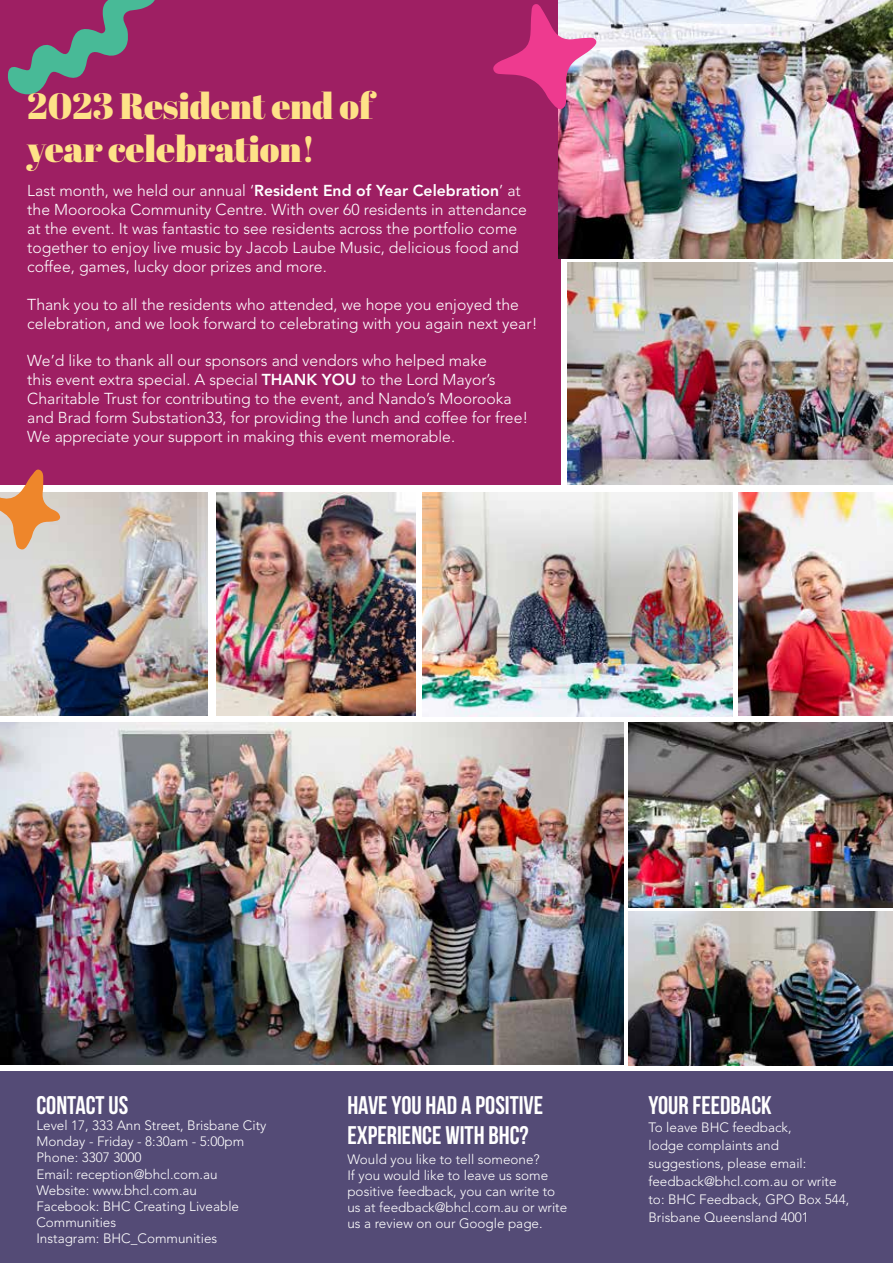
<style>
.page{position:relative;width:893px;height:1263px;background:#fff}
.page>*{position:absolute;margin:0;border:0;box-sizing:border-box;transform-origin:0 0}
.t1{font:900 36.6px/43.3px "Abril Display";color:#fee288}
.t2{font:700 25.5px/30.6px "Bebas Neue";color:#fff}
.t3{font:300 15.75px/18.9px "Avenir LT Pro";color:#fff}
.t4{font:300 13.5px/16.2px "Avenir LT Pro";color:#fff}
.s1{font-weight:800}
</style>
<div class="page">
<div style="left:0;top:0;width:560px;height:484px;background:#9e1f63"></div>
<div style="left:0;top:1071px;width:893px;height:192px;background:#544b76"></div>
<img style="left:0;top:722px;width:624px;height:343px">
<svg style="left:8px;top:0;width:147px;height:95px"></svg>
<img style="left:422px;top:492px;width:311px;height:224px">
<img style="left:217px;top:492px;width:198px;height:224px">
<img style="left:567px;top:262px;width:326px;height:222px">
<img style="left:628px;top:722px;width:265px;height:186px">
<img style="left:628px;top:911px;width:265px;height:154px">
<img style="left:558px;top:0;width:335px;height:258px">
<img style="left:0;top:492px;width:208px;height:224px">
<img style="left:493px;top:3px;width:104px;height:107px">
<svg style="left:0;top:469px;width:60px;height:81px"></svg>
<img style="left:739px;top:492px;width:154px;height:224px">
<h1 class="t1" style="left:27px;top:85px;width:346px">2023 Resident end of year celebration!</h1>
<p class="t3" style="left:27px;top:181px;width:501px">Last month, we held our annual ‘<span class="s1">Resident End of Year Celebration</span>’ at the Moorooka Community Centre. With over 60 residents in attendance at the event. It was fantastic to see residents across the portfolio come together to enjoy live music by Jacob Laube Music, delicious food and coffee, games, lucky door prizes and more.</p>
<p class="t3" style="left:27px;top:295px;width:512px">Thank you to all the residents who attended, we hope you enjoyed the celebration, and we look forward to celebrating with you again next year!</p>
<p class="t3" style="left:27px;top:352px;width:502px">We’d like to thank all our sponsors and vendors who helped make<br>this event extra special. A special <span class="s1">THANK YOU</span> to the Lord Mayor’s Charitable Trust for contributing to the event, and Nando’s Moorooka and Brad form Substation33, for providing the lunch and coffee for free!<br>We appreciate your support in making this event memorable.</p>
<h2 class="t2" style="left:36px;top:1089px;width:93px">CONTACT US</h2>
<p class="t4" style="left:36px;top:1117px;width:231px">Level 17, 333 Ann Street, Brisbane City<br>Monday - Friday - 8:30am - 5:00pm<br>Phone: 3307 3000<br>Email: reception@bhcl.com.au<br>Website: www.bhcl.com.au<br>Facebook: BHC Creating Liveable<br>Communities<br>Instagram: BHC_Communities</p>
<h2 class="t2" style="left:347px;top:1089px;width:197px">HAVE YOU HAD A POSITIVE<br>EXPERIENCE WITH BHC?</h2>
<p class="t4" style="left:347px;top:1151px;width:221px">Would you like to tell someone?<br>If you would like to leave us some positive feedback, you can write to us at feedback@bhcl.com.au or write us a review on our Google page.</p>
<h2 class="t2" style="left:648px;top:1089px;width:125px">YOUR FEEDBACK</h2>
<p class="t4" style="left:648px;top:1118px;width:202px;line-height:18px">To leave BHC feedback,<br>lodge complaints and suggestions, please email: feedback@bhcl.com.au or write to: BHC Feedback, GPO Box 544,<br>Brisbane Queensland 4001</p>
</div>
